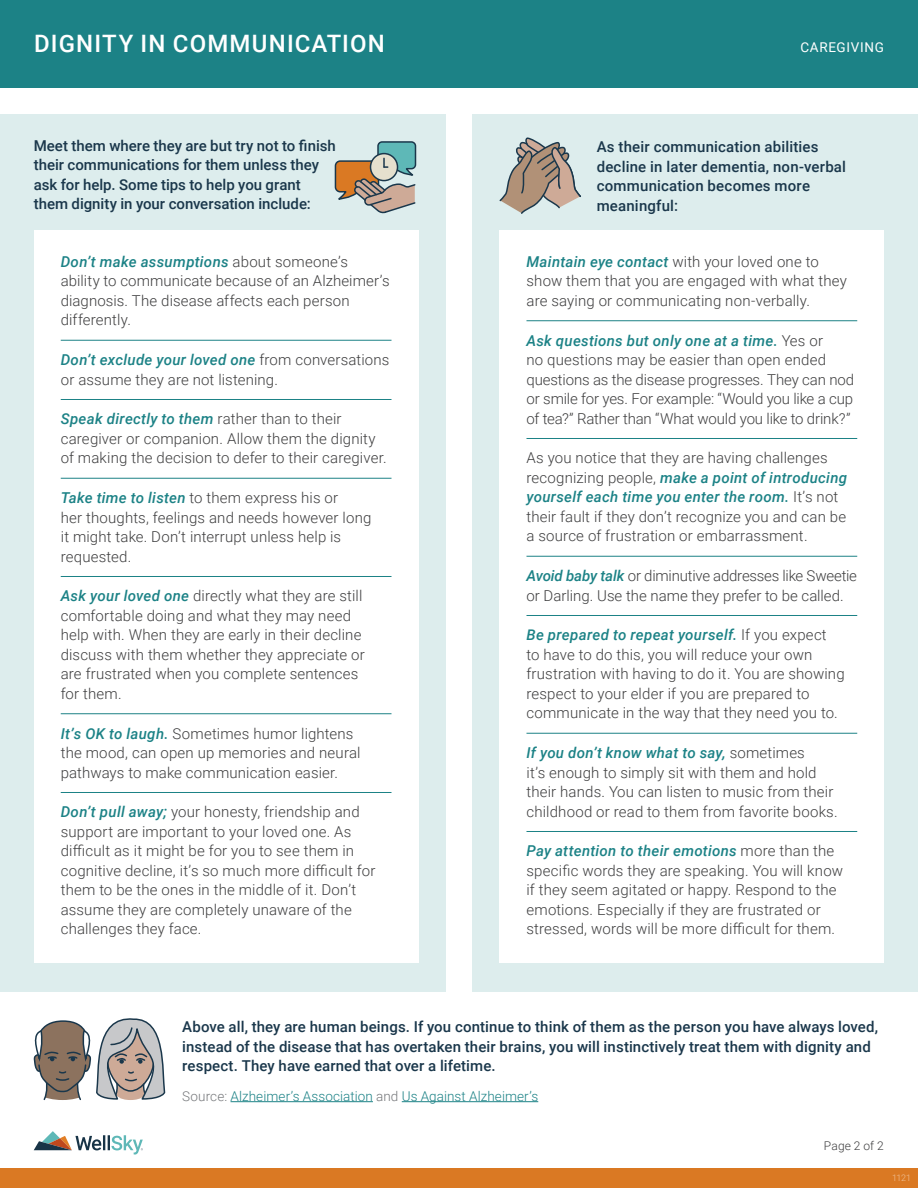
<style>
.page{position:relative;width:918px;height:1188px;background:#fff}
.page>*{position:absolute;margin:0;border:0;box-sizing:border-box;transform-origin:0 0}
.Headline_Page_2{font:500 24px "Roboto";letter-spacing:.045em;color:#fff}
.t1{font:300 15px/19.5px "Roboto";letter-spacing:.01em;color:#3e3e3f}
.Body_Copy_10{font:500 15px/19.5px "Roboto";letter-spacing:.005em;color:#1a374b}
.t2{font:300 15px/19.5px "Roboto";letter-spacing:-.01em;color:#3e3e3f}
.Source{font:300 13.5px "Roboto";letter-spacing:.005em;color:#1c8286}
.t3{font:13.5px "Roboto";letter-spacing:.05em;color:#fff}
.t4{font:300 12px "Roboto";letter-spacing:.01em;color:#3e3e3f}
.t5{font:300 9px "Roboto";color:#f1c399}
.s1{font-weight:500;font-style:italic;color:#1c8286}
.s2{color:#76787b}
</style>
<div class="page">
<div style="left:0;top:1168px;width:918px;height:20px;background:#da7923"></div>
<svg style="left:34px;top:1131px;width:109px;height:24px"></svg>
<div style="left:0;top:0;width:918px;height:87px;background:#1c8286"></div>
<div style="left:0;top:114px;width:446px;height:877px;background:#ddeded"></div>
<div style="left:34px;top:230px;width:384px;height:733px;background:#fff"></div>
<hr style="left:61px;top:340px;width:331px;height:1px;background:#1c8286">
<hr style="left:61px;top:399px;width:331px;height:1px;background:#1c8286">
<hr style="left:61px;top:478px;width:331px;height:1px;background:#1c8286">
<hr style="left:61px;top:576px;width:331px;height:1px;background:#1c8286">
<hr style="left:61px;top:713px;width:331px;height:1px;background:#1c8286">
<hr style="left:61px;top:792px;width:331px;height:1px;background:#1c8286">
<div style="left:472px;top:114px;width:446px;height:877px;background:#ddeded"></div>
<div style="left:500px;top:230px;width:384px;height:733px;background:#fff"></div>
<hr style="left:526px;top:320px;width:331px;height:1px;background:#1c8286">
<hr style="left:526px;top:438px;width:331px;height:1px;background:#1c8286">
<hr style="left:526px;top:556px;width:331px;height:1px;background:#1c8286">
<hr style="left:526px;top:615px;width:331px;height:1px;background:#1c8286">
<hr style="left:526px;top:733px;width:331px;height:1px;background:#1c8286">
<hr style="left:526px;top:831px;width:331px;height:1px;background:#1c8286">
<hr style="left:231px;top:1101px;width:142px;height:1px;background:#1c8286">
<hr style="left:402px;top:1101px;width:136px;height:1px;background:#1c8286">
<svg style="left:34px;top:1018px;width:131px;height:82px"></svg>
<svg style="left:335px;top:141px;width:81px;height:72px"></svg>
<svg style="left:500px;top:137px;width:81px;height:77px"></svg>
<p class="Headline_Page_2" style="left:34px;top:26px;width:352px">DIGNITY IN COMMUNICATION</p>
<p class="t3" style="left:800px;top:38px;width:85px">CAREGIVING</p>
<p class="Body_Copy_10" style="left:34px;top:135px;width:304px">Meet them where they are but try not to finish their communications for them unless they ask for help. Some tips to help you grant them dignity in your conversation include:</p>
<p class="t1" style="left:61px;top:251px;width:330px"><span class="s1">Don’t make assumptions</span> about someone’s ability to communicate because of an Alzheimer’s diagnosis. The disease affects each person differently.</p>
<p class="t1" style="left:61px;top:349px;width:330px"><span class="s1">Don’t exclude your loved one</span> from conversations or assume they are not listening.</p>
<p class="t1" style="left:61px;top:409px;width:327px"><span class="s1">Speak directly to them</span> rather than to their caregiver or companion. Allow them the dignity of making the decision to defer to their caregiver.</p>
<p class="t1" style="left:61px;top:487px;width:312px"><span class="s1">Take time to listen</span> to them express his or<br>her thoughts, feelings and needs however long it might take. Don’t interrupt unless help is requested.</p>
<p class="t1" style="left:61px;top:586px;width:306px"><span class="s1">Ask your loved one</span> directly what they are still comfortable doing and what they may need help with. When they are early in their decline discuss with them whether they appreciate or are frustrated when you complete sentences for them.</p>
<p class="t1" style="left:61px;top:723px;width:301px"><span class="s1">It’s OK to laugh.</span> Sometimes humor lightens the mood, can open up memories and neural pathways to make communication easier.</p>
<p class="t1" style="left:61px;top:802px;width:316px"><span class="s1">Don’t pull away;</span> your honesty, friendship and support are important to your loved one. As difficult as it might be for you to see them in cognitive decline, it’s so much more difficult for them to be the ones in the middle of it. Don’t assume they are completely unaware of the challenges they face.</p>
<p class="Body_Copy_10" style="left:597px;top:137px;width:251px">As their communication abilities decline in later dementia, non-verbal communication becomes more meaningful:</p>
<p class="t1" style="left:526px;top:251px;width:322px"><span class="s1">Maintain eye contact</span> with your loved one to show them that you are engaged with what they are saying or communicating non-verbally.</p>
<p class="t2" style="left:526px;top:330px;width:329px"><span class="s1">Ask questions but only one at a time.</span> Yes or<br>no questions may be easier than open ended questions as the disease progresses. They can nod or smile for yes. For example: “Would you like a cup of tea?” Rather than “What would you like to drink?”</p>
<p class="t1" style="left:526px;top:448px;width:322px">As you notice that they are having challenges recognizing people, <span class="s1">make a point of introducing yourself each time you enter the room.</span> It’s not their fault if they don’t recognize you and can be a source of frustration or embarrassment.</p>
<p class="t1" style="left:527px;top:565px;width:332px"><span class="s1">Avoid baby talk</span> or diminutive addresses like Sweetie or Darling. Use the name they prefer to be called.</p>
<p class="t1" style="left:527px;top:625px;width:320px"><span class="s1">Be prepared to repeat yourself.</span> If you expect<br>to have to do this, you will reduce your own frustration with having to do it. You are showing respect to your elder if you are prepared to communicate in the way that they need you to.</p>
<p class="t1" style="left:527px;top:742px;width:313px"><span class="s1">If you don’t know what to say,</span> sometimes<br>it’s enough to simply sit with them and hold their hands. You can listen to music from their childhood or read to them from favorite books.</p>
<p class="t1" style="left:527px;top:841px;width:318px"><span class="s1">Pay attention to their emotions</span> more than the specific words they are speaking. You will know if they seem agitated or happy. Respond to the emotions. Especially if they are frustrated or stressed, words will be more difficult for them.</p>
<p class="Body_Copy_10" style="left:182px;top:1016px;width:697px">Above all, they are human beings. If you continue to think of them as the person you have always loved, instead of the disease that has overtaken their brains, you will instinctively treat them with dignity and respect. They have earned that over a lifetime.</p>
<p class="Source" style="left:182px;top:1086px;width:358px"><span class="s2">Source:</span> Alzheimer’s Association <span class="s2">and</span> Us Against Alzheimer’s</p>
<p class="t4" style="left:824px;top:1138px;width:61px">Page 2 of 2</p>
<p class="t5" style="left:892px;top:1172px;width:21px">1121</p>
</div>
